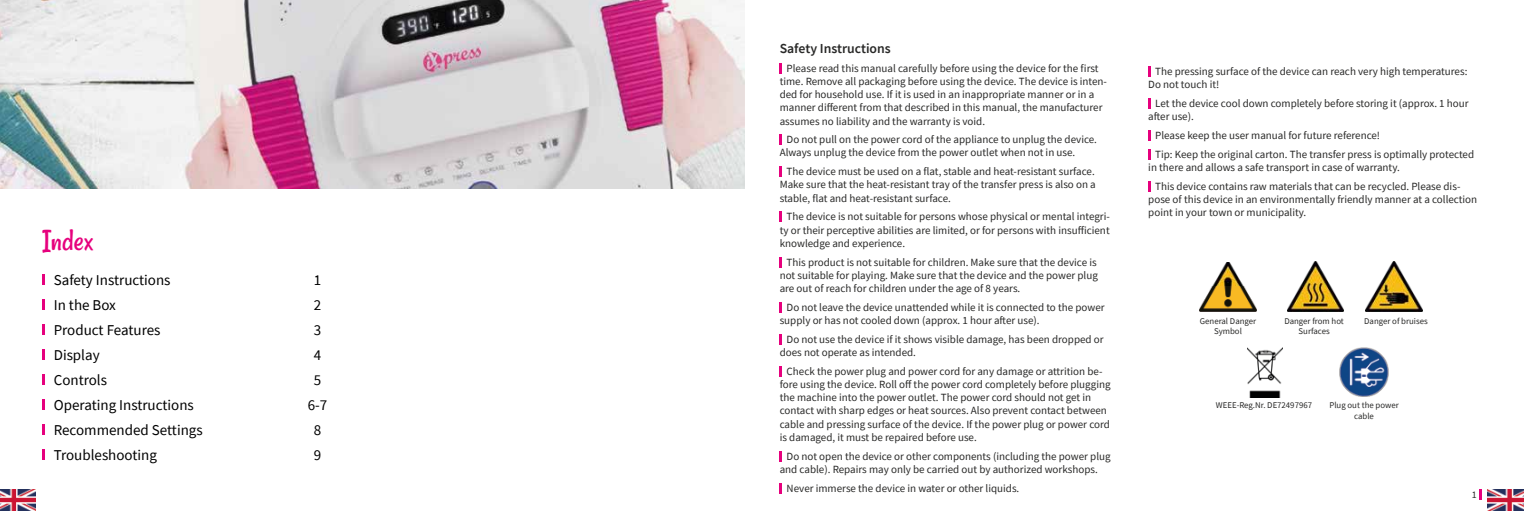
<style>
.page{position:relative;width:1524px;height:532px;background:#fff}
.page>*{position:absolute;margin:0;border:0;box-sizing:border-box;transform-origin:0 0}
.t1{font:31.25px "Rancho";letter-spacing:-.005em;color:#e6007d}
.t2{font:15px "Source Sans Pro";color:#000}
.t3{font:600 13.75px "Source Sans Pro";color:#282827}
.t4{font:11px/13.2px "Source Sans Pro";color:#282827}
.t5{font:10px "Source Sans Pro";color:#282827}
.t6{font:8.75px/10.5px "Source Sans Pro";color:#282827;text-align:center}
</style>
<div class="page">
<svg style="left:1479px;top:489px;width:2px;height:11px"></svg>
<img style="left:0;top:0;width:744px;height:188px">
<svg style="left:43px;top:274px;width:2px;height:11px"></svg>
<svg style="left:43px;top:299px;width:2px;height:11px"></svg>
<svg style="left:43px;top:324px;width:2px;height:11px"></svg>
<svg style="left:43px;top:349px;width:2px;height:11px"></svg>
<svg style="left:43px;top:374px;width:2px;height:11px"></svg>
<svg style="left:43px;top:399px;width:2px;height:11px"></svg>
<svg style="left:43px;top:424px;width:2px;height:11px"></svg>
<svg style="left:43px;top:449px;width:2px;height:11px"></svg>
<svg style="left:780px;top:63px;width:2px;height:10px"></svg>
<svg style="left:780px;top:134px;width:2px;height:11px"></svg>
<svg style="left:780px;top:166px;width:2px;height:11px"></svg>
<svg style="left:780px;top:211px;width:2px;height:11px"></svg>
<svg style="left:780px;top:257px;width:2px;height:10px"></svg>
<svg style="left:780px;top:302px;width:2px;height:10px"></svg>
<svg style="left:780px;top:334px;width:2px;height:10px"></svg>
<svg style="left:780px;top:366px;width:2px;height:10px"></svg>
<svg style="left:780px;top:451px;width:2px;height:10px"></svg>
<svg style="left:780px;top:483px;width:2px;height:10px"></svg>
<svg style="left:1148px;top:66px;width:3px;height:11px"></svg>
<svg style="left:1148px;top:98px;width:3px;height:11px"></svg>
<svg style="left:1148px;top:130px;width:3px;height:11px"></svg>
<svg style="left:1148px;top:149px;width:3px;height:10px"></svg>
<svg style="left:1148px;top:181px;width:3px;height:10px"></svg>
<img style="left:1287px;top:261px;width:57px;height:50px">
<img style="left:1211px;top:262px;width:34px;height:25px">
<img style="left:1199px;top:287px;width:57px;height:24px">
<img style="left:1365px;top:261px;width:57px;height:50px">
<img style="left:1340px;top:347px;width:49px;height:49px">
<img style="left:1247px;top:347px;width:35px;height:50px">
<img style="left:0;top:489px;width:36px;height:21px">
<img style="left:1488px;top:489px;width:36px;height:21px">
<h1 class="t1" style="left:43px;top:221px;width:52px">Index</h1>
<h2 class="t2" style="left:54px;top:270px;width:118px">Safety Instructions</h2>
<h2 class="t2" style="left:314px;top:270px;width:9px">1</h2>
<h2 class="t2" style="left:54px;top:295px;width:64px">In the Box</h2>
<h2 class="t2" style="left:314px;top:295px;width:9px">2</h2>
<h2 class="t2" style="left:54px;top:320px;width:108px">Product Features</h2>
<h2 class="t2" style="left:314px;top:320px;width:9px">3</h2>
<h2 class="t2" style="left:54px;top:345px;width:47px">Display</h2>
<h2 class="t2" style="left:314px;top:345px;width:9px">4</h2>
<h2 class="t2" style="left:54px;top:370px;width:55px">Controls</h2>
<h2 class="t2" style="left:314px;top:370px;width:9px">5</h2>
<h2 class="t2" style="left:54px;top:395px;width:142px">Operating Instructions</h2>
<h2 class="t2" style="left:308px;top:395px;width:21px">6-7</h2>
<h2 class="t2" style="left:54px;top:420px;width:150px">Recommended Settings</h2>
<h2 class="t2" style="left:314px;top:420px;width:9px">8</h2>
<h2 class="t2" style="left:54px;top:445px;width:105px">Troubleshooting</h2>
<h2 class="t2" style="left:314px;top:445px;width:9px">9</h2>
<p class="t3" style="left:780px;top:39px;width:113px">Safety Instructions</p>
<p class="t4" style="left:780px;top:61px;width:329px;text-indent:7px">Please read this manual carefully before using the device for the first time. Remove all packaging before using the device. The device is inten&shy;ded for household use. If it is used in an inappropriate manner or in a manner different from that described in this manual, the manufacturer assumes no liability and the warranty is void.</p>
<p class="t4" style="left:780px;top:133px;width:319px;text-indent:7px">Do not pull on the power cord of the appliance to unplug the device.<br>Always unplug the device from the power outlet when not in use.</p>
<p class="t4" style="left:780px;top:165px;width:318px;text-align:justify;text-indent:7px">The device must be used on a flat, stable and heat-resistant surface.<br>Make sure that the heat-resistant tray of the transfer press is also on a stable, flat and heat-resistant surface.</p>
<p class="t4" style="left:780px;top:210px;width:332px;text-align:justify;text-indent:7px">The device is not suitable for persons whose physical or mental integri&shy;ty or their perceptive abilities are limited, or for persons with insufficient knowledge and experience.</p>
<p class="t4" style="left:780px;top:255px;width:320px;text-align:justify;text-indent:7px">This product is not suitable for children. Make sure that the device is not suitable for playing. Make sure that the device and the power plug are out of reach for children under the age of 8 years.</p>
<p class="t4" style="left:780px;top:300px;width:326px;text-indent:7px">Do not leave the device unattended while it is connected to the power supply or has not cooled down (approx. 1 hour after use).</p>
<p class="t4" style="left:780px;top:332px;width:325px;text-indent:7px">Do not use the device if it shows visible damage, has been dropped or does not operate as intended.</p>
<p class="t4" style="left:780px;top:364px;width:332px;text-indent:7px">Check the power plug and power cord for any damage or attrition be&shy;fore using the device. Roll off the power cord completely before plugging the machine into the power outlet. The power cord should not get in contact with sharp edges or heat sources. Also prevent contact between cable and pressing surface of the device. If the power plug or power cord is damaged, it must be repaired before use.</p>
<p class="t4" style="left:780px;top:449px;width:332px;text-indent:7px">Do not open the device or other components (including the power plug and cable). Repairs may only be carried out by authorized workshops.</p>
<p class="t4" style="left:786px;top:481px;width:234px">Never immerse the device in water or other liquids.</p>
<p class="t4" style="left:1148px;top:65px;width:321px;text-indent:7px">The pressing surface of the device can reach very high temperatures:<br>Do not touch it!</p>
<p class="t4" style="left:1148px;top:97px;width:322px;text-indent:7px">Let the device cool down completely before storing it (approx. 1 hour after use).</p>
<p class="t4" style="left:1155px;top:126px;width:320px;line-height:18.8px">Please keep the user manual for future reference!<br>Tip: Keep the original carton. The transfer press is optimally protected</p>
<p class="t4" style="left:1155px;top:158px;width:307px;line-height:18.8px;text-indent:-7px">in there and allows a safe transport in case of warranty.<br>This device contains raw materials that can be recycled. Please dis-</p>
<p class="t4" style="left:1148px;top:192px;width:330px">pose of this device in an environmentally friendly manner at a collection point in your town or municipality.</p>
<p class="t6" style="left:1200px;top:315px;width:58px">General Danger<br>Symbol</p>
<p class="t6" style="left:1284px;top:315px;width:61px">Danger from hot<br>Surfaces</p>
<p class="t6" style="left:1364px;top:315px;width:65px">Danger of bruises</p>
<p class="t6" style="left:1216px;top:400px;width:98px">WEEE-Reg.Nr. DE72497967</p>
<p class="t6" style="left:1329px;top:399px;width:71px">Plug out the power cable</p>
<p class="t5" style="left:1472px;top:488px;width:6px">1</p>
</div>
